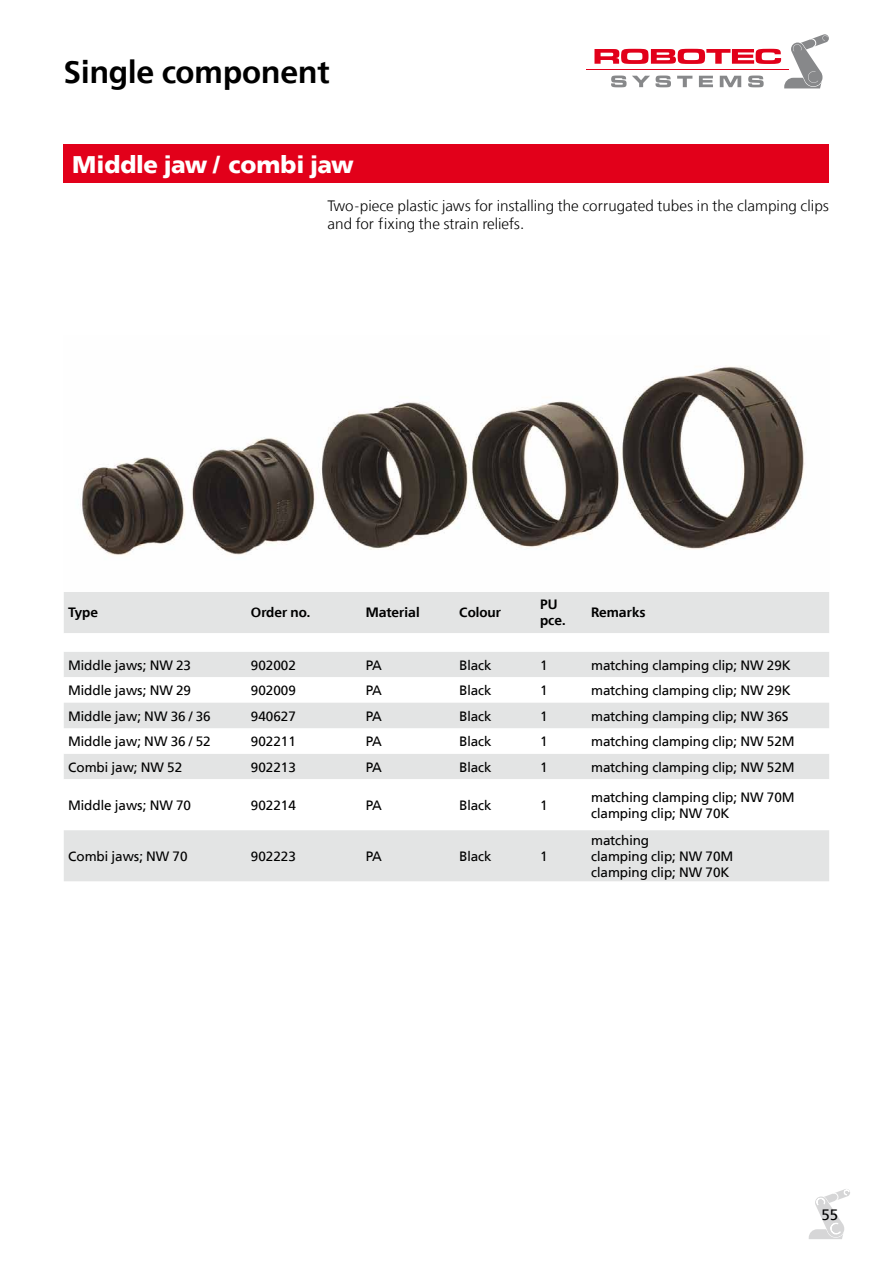
<style>
.page{position:relative;width:893px;height:1263px;background:#fff}
.page>*{position:absolute;margin:0;border:0;box-sizing:border-box;transform-origin:0 0}
.t1{font:600 31.5px "Free Set";color:#000}
.t2{font:700 24px "Free Set";color:#fff}
.t3{font:300 15px/18px "Free Set";color:#000}
.t4{font:15px "Free Set";color:#000}
.t5{font:13.5px/16.2px "Free Set";color:#000}
.t6{font:600 13.5px/16.2px "Free Set";color:#000}
</style>
<div class="page">
<hr style="left:587px;top:69px;width:202px;height:1px;background:#e2001a">
<svg style="left:594px;top:34px;width:235px;height:54px"></svg>
<svg style="left:809px;top:1189px;width:41px;height:50px"></svg>
<div style="left:64px;top:145px;width:765px;height:38px;background:#e2001a"></div>
<div style="left:64px;top:592px;width:765px;height:41px;background:#e3e4e4"></div>
<div style="left:64px;top:652px;width:765px;height:25px;background:#e3e4e4"></div>
<svg style="left:64px;top:703px;width:765px;height:178px;fill:#e3e4e4"></svg>
<img style="left:80px;top:366px;width:726px;height:189px">
<h1 class="t1" style="left:64px;top:53px;width:268px">Single component</h1>
<h2 class="t2" style="left:72px;top:150px;width:283px">Middle jaw / combi jaw</h2>
<p class="t3" style="left:327px;top:197px;width:503px">Two-piece plastic jaws for installing the corrugated tubes in the clamping clips and for fixing the strain reliefs.</p>
<p class="t6" style="left:68px;top:605px;width:32px">Type</p>
<p class="t6" style="left:251px;top:605px;width:61px">Order no.</p>
<p class="t6" style="left:366px;top:605px;width:55px">Material</p>
<p class="t6" style="left:459px;top:605px;width:44px">Colour</p>
<p class="t6" style="left:540px;top:596px;width:27px">PU pce.</p>
<p class="t6" style="left:591px;top:605px;width:56px">Remarks</p>
<p class="t5" style="left:68px;top:657px;width:125px">Middle jaws; NW 23</p>
<p class="t5" style="left:251px;top:657px;width:47px">902002</p>
<p class="t5" style="left:366px;top:657px;width:18px">PA</p>
<p class="t5" style="left:459px;top:657px;width:34px">Black</p>
<p class="t5" style="left:540px;top:657px;width:9px">1</p>
<p class="t5" style="left:591px;top:657px;width:201px">matching clamping clip; NW 29K</p>
<p class="t5" style="left:68px;top:682px;width:125px">Middle jaws; NW 29</p>
<p class="t5" style="left:251px;top:682px;width:47px">902009</p>
<p class="t5" style="left:366px;top:682px;width:18px">PA</p>
<p class="t5" style="left:459px;top:682px;width:34px">Black</p>
<p class="t5" style="left:540px;top:682px;width:9px">1</p>
<p class="t5" style="left:591px;top:682px;width:201px">matching clamping clip; NW 29K</p>
<p class="t5" style="left:68px;top:708px;width:144px">Middle jaw; NW 36 / 36</p>
<p class="t5" style="left:251px;top:708px;width:47px">940627</p>
<p class="t5" style="left:366px;top:708px;width:18px">PA</p>
<p class="t5" style="left:459px;top:708px;width:34px">Black</p>
<p class="t5" style="left:540px;top:708px;width:9px">1</p>
<p class="t5" style="left:591px;top:708px;width:199px">matching clamping clip; NW 36S</p>
<p class="t5" style="left:68px;top:733px;width:144px">Middle jaw; NW 36 / 52</p>
<p class="t5" style="left:251px;top:733px;width:47px">902211</p>
<p class="t5" style="left:366px;top:733px;width:18px">PA</p>
<p class="t5" style="left:459px;top:733px;width:34px">Black</p>
<p class="t5" style="left:540px;top:733px;width:9px">1</p>
<p class="t5" style="left:591px;top:733px;width:205px">matching clamping clip; NW 52M</p>
<p class="t5" style="left:68px;top:759px;width:116px">Combi jaw; NW 52</p>
<p class="t5" style="left:251px;top:759px;width:47px">902213</p>
<p class="t5" style="left:366px;top:759px;width:18px">PA</p>
<p class="t5" style="left:459px;top:759px;width:34px">Black</p>
<p class="t5" style="left:540px;top:759px;width:9px">1</p>
<p class="t5" style="left:591px;top:759px;width:205px">matching clamping clip; NW 52M</p>
<p class="t5" style="left:68px;top:797px;width:125px">Middle jaws; NW 70</p>
<p class="t5" style="left:251px;top:797px;width:47px">902214</p>
<p class="t5" style="left:366px;top:797px;width:18px">PA</p>
<p class="t5" style="left:459px;top:797px;width:34px">Black</p>
<p class="t5" style="left:540px;top:797px;width:9px">1</p>
<p class="t5" style="left:591px;top:789px;width:205px">matching clamping clip; NW 70M clamping clip; NW 70K</p>
<p class="t5" style="left:68px;top:848px;width:121px">Combi jaws; NW 70</p>
<p class="t5" style="left:251px;top:848px;width:47px">902223</p>
<p class="t5" style="left:366px;top:848px;width:18px">PA</p>
<p class="t5" style="left:459px;top:848px;width:34px">Black</p>
<p class="t5" style="left:540px;top:848px;width:9px">1</p>
<p class="t5" style="left:591px;top:832px;width:144px">matching<br>clamping clip; NW 70M clamping clip; NW 70K</p>
<p class="t4" style="left:821px;top:1205px;width:18px">55</p>
</div>
